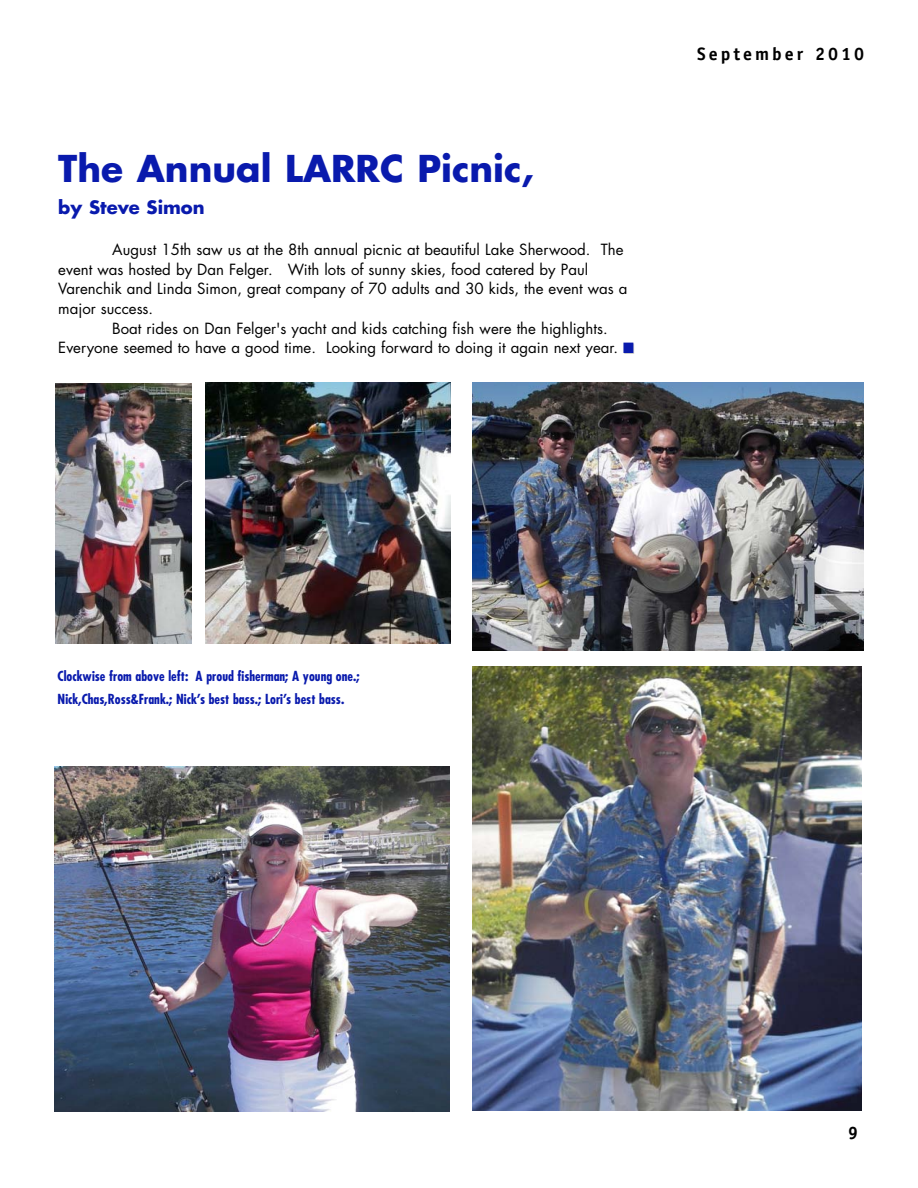
<style>
.page{position:relative;width:918px;height:1188px;background:#fff}
.page>*{position:absolute;margin:0;border:0;box-sizing:border-box;transform-origin:0 0}
.t1{font:700 36px "Futura";color:#091aad}
.t2{font:700 18px "Officina Sans";letter-spacing:.165em;color:#000}
.t3{font:700 18px "Futura";color:#091aad}
.t4{font:15px/19.6px "Futura";color:#000}
.t5{font:700 condensed 13.5px/22.5px "Futura";color:#091aad}
.s1{color:#ccc}
</style>
<div class="page">
<img style="left:54px;top:767px;width:395px;height:344px">
<img style="left:472px;top:666px;width:390px;height:445px">
<img style="left:205px;top:383px;width:246px;height:261px">
<img style="left:55px;top:383px;width:136px;height:260px">
<img style="left:472px;top:382px;width:392px;height:268px">
<h1 class="t1" style="left:58px;top:152px;width:477px">The Annual LARRC Picnic,</h1>
<p class="t3" style="left:58px;top:199px;width:148px">by Steve Simon</p>
<p class="t4" style="left:58px;top:241px;width:571px;text-indent:54px">August 15th saw us at the 8th annual picnic at beautiful Lake Sherwood. The event was hosted by Dan Felger. With lots of sunny skies, food catered by Paul Varenchik and Linda Simon, great company of 70 adults and 30 kids, the event was a major success.</p>
<p class="t4" style="left:58px;top:320px;width:578px;text-indent:54px">Boat rides on Dan Felger's yacht and kids catching fish were the highlights.<br>Everyone seemed to have a good time. Looking forward to doing it again next year. <span class="s1">■</span></p>
<p class="t2" style="left:697px;top:47px;width:168px">September 2010</p>
<p class="t5" style="left:58px;top:666px;width:304px">Clockwise from above left: A proud fisherman; A young one.;<br>Nick,Chas,Ross&amp;Frank.; Nick’s best bass.; Lori’s best bass.</p>
<p class="t2" style="left:848px;top:1126px;width:12px">9</p>
</div>
